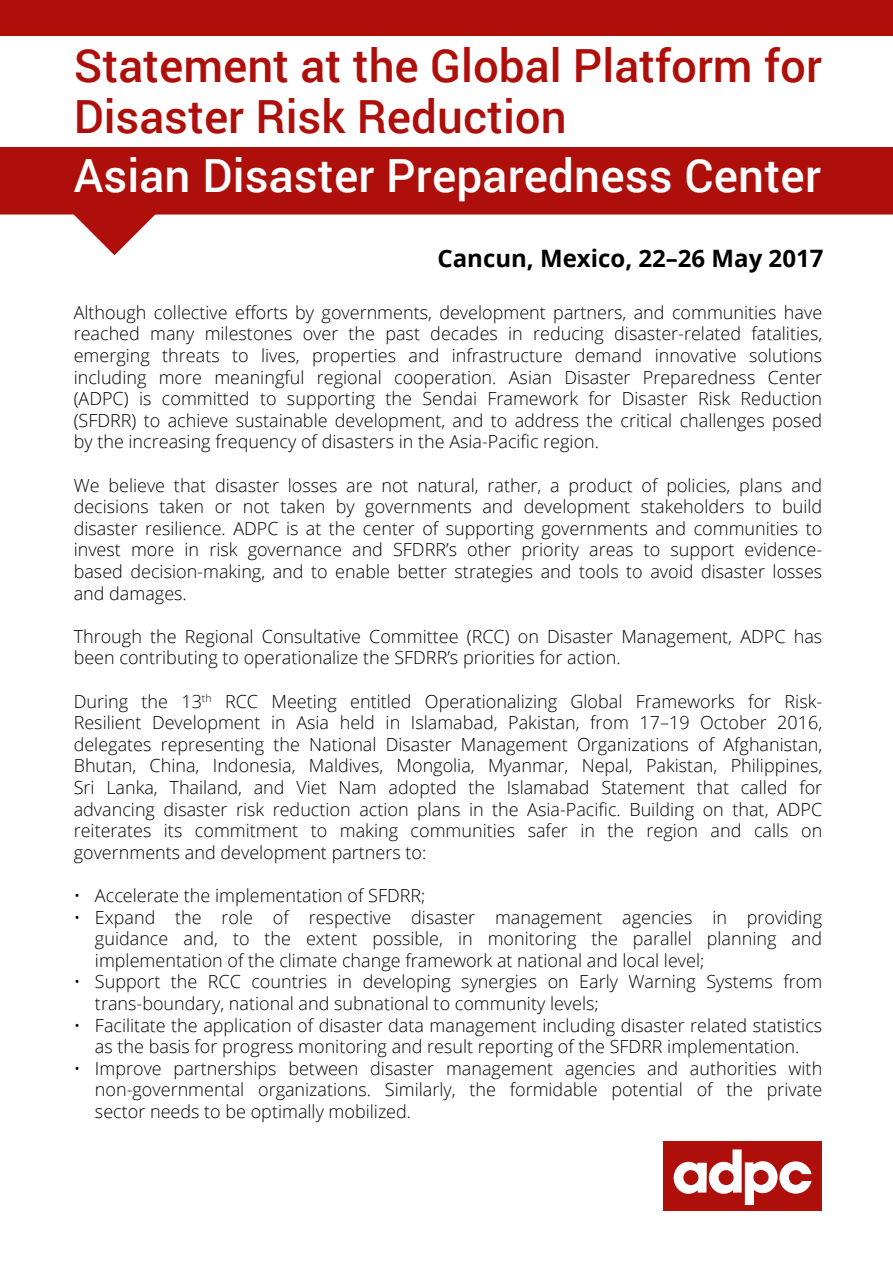
<style>
.page{position:relative;width:893px;height:1263px;background:#fff}
.page>*{position:absolute;margin:0;border:0;box-sizing:border-box;transform-origin:0 0}
.t1{font:500 45.75px/51px "Roboto";color:#ae0f0a}
.t2{font:500 45.75px "Roboto";letter-spacing:.005em;color:#fff}
.t3{font:700 24px "Open Sans";color:#000}
.t4{font:300 18px/21.6px "Open Sans";color:#000;text-align:justify}
</style>
<div class="page">
<svg style="left:0;top:0;width:893px;height:255px;fill:#ae0f0a"></svg>
<div style="left:663px;top:1141px;width:159px;height:70px;background:#ae0f0a"></div>
<svg style="left:674px;top:1149px;width:137px;height:56px"></svg>
<div style="left:0;top:36px;width:893px;height:111px;background:#fff"></div>
<h1 class="t1" style="left:74px;top:38px;width:750px">Statement at the Global Platform for<br>Disaster Risk Reduction</h1>
<h1 class="t2" style="left:74px;top:143px;width:749px">Asian Disaster Preparedness Center</h1>
<h2 class="t3" style="left:437px;top:241px;width:387px">Cancun, Mexico, 22–26 May 2017</h2>
<p class="t4" style="left:74px;top:301px;width:750px">Although collective efforts by governments, development partners, and communities have reached many milestones over the past decades in reducing disaster-related fatalities, emerging threats to lives, properties and infrastructure demand innovative solutions including more meaningful regional cooperation. Asian Disaster Preparedness Center (ADPC) is committed to supporting the Sendai Framework for Disaster Risk Reduction (SFDRR) to achieve sustainable development, and to address the critical challenges posed by the increasing frequency of disasters in the Asia-Pacific region.</p>
<p class="t4" style="left:74px;top:474px;width:750px">We believe that disaster losses are not natural, rather, a product of policies, plans and decisions taken or not taken by governments and development stakeholders to build disaster resilience. ADPC is at the center of supporting governments and communities to invest more in risk governance and SFDRR’s other priority areas to support evidence&shy;based decision-making, and to enable better strategies and tools to avoid disaster losses and damages.</p>
<p class="t4" style="left:74px;top:625px;width:750px">Through the Regional Consultative Committee (RCC) on Disaster Management, ADPC has been contributing to operationalize the SFDRR’s priorities for action.</p>
<p class="t4" style="left:74px;top:690px;width:750px">During the 13<sup>th</sup> RCC Meeting entitled Operationalizing Global Frameworks for Risk-Resilient Development in Asia held in Islamabad, Pakistan, from 17–19 October 2016, delegates representing the National Disaster Management Organizations of Afghanistan, Bhutan, China, Indonesia, Maldives, Mongolia, Myanmar, Nepal, Pakistan, Philippines, Sri Lanka, Thailand, and Viet Nam adopted the Islamabad Statement that called for advancing disaster risk reduction action plans in the Asia-Pacific. Building on that, ADPC reiterates its commitment to making communities safer in the region and calls on governments and development partners to:</p>
<p class="t4" style="left:74px;top:884px;width:353px">• Accelerate the implementation of SFDRR;</p>
<p class="t4" style="left:95px;top:906px;width:729px;text-indent:-21px">• Expand the role of respective disaster management agencies in providing guidance and, to the extent possible, in monitoring the parallel planning and implementation of the climate change framework at national and local level;</p>
<p class="t4" style="left:95px;top:971px;width:729px;text-indent:-21px">• Support the RCC countries in developing synergies on Early Warning Systems from trans-boundary, national and subnational to community levels;</p>
<p class="t4" style="left:74px;top:1014px;width:750px;text-align:center">• Facilitate the application of disaster data management including disaster related statistics as the basis for progress monitoring and result reporting of the SFDRR implementation.</p>
<p class="t4" style="left:95px;top:1057px;width:729px;text-indent:-21px">• Improve partnerships between disaster management agencies and authorities with non-governmental organizations. Similarly, the formidable potential of the private sector needs to be optimally mobilized.</p>
</div>
